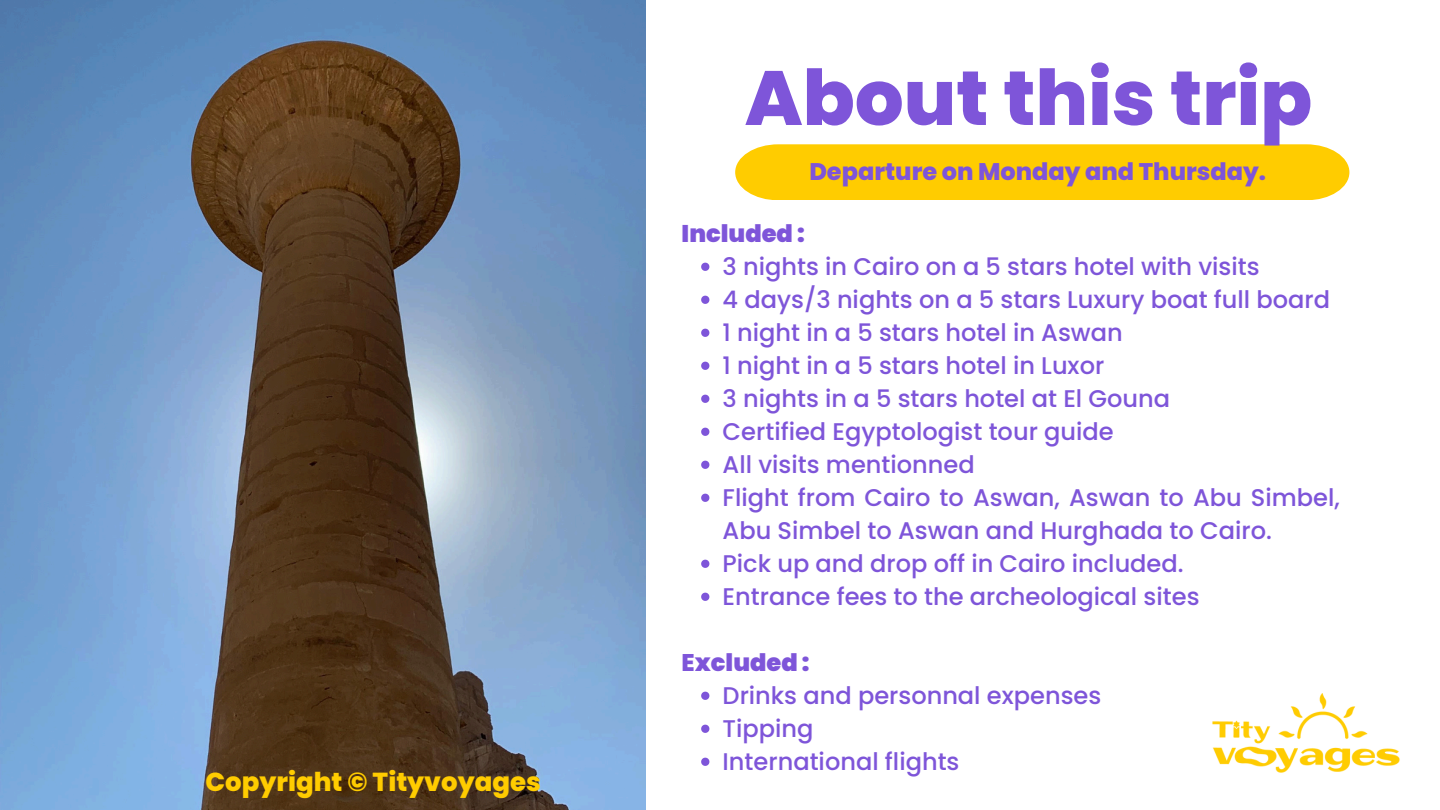
<style>
.page{position:relative;width:1440px;height:810px;background:#fff}
.page>*{position:absolute;margin:0;border:0;box-sizing:border-box;transform-origin:0 0}
.t1{font:800 76.7px "Poppins";color:#7e55d9}
.t2{font:800 26px "Poppins";color:#fc0}
.t3{font:500 24.1px/33px "Poppins";color:#7e55d9}
.t4{font:900 24.1px "Poppins";color:#7e55d9}
.t5{font:800 24px "Poppins";color:#7e55d9}
.s1{font-weight:800}
</style>
<div class="page">
<img style="left:0;top:0;width:646px;height:810px">
<div style="left:735px;top:144px;width:614px;height:56px;background:#fc0"></div>
<svg style="left:701px;top:263px;width:8px;height:8px"></svg>
<svg style="left:701px;top:296px;width:8px;height:8px"></svg>
<svg style="left:701px;top:329px;width:8px;height:8px"></svg>
<svg style="left:701px;top:362px;width:8px;height:8px"></svg>
<svg style="left:701px;top:395px;width:8px;height:8px"></svg>
<svg style="left:701px;top:428px;width:8px;height:8px"></svg>
<svg style="left:701px;top:461px;width:8px;height:8px"></svg>
<svg style="left:701px;top:494px;width:8px;height:8px"></svg>
<svg style="left:701px;top:560px;width:8px;height:8px"></svg>
<svg style="left:701px;top:593px;width:8px;height:8px"></svg>
<svg style="left:701px;top:692px;width:8px;height:8px"></svg>
<svg style="left:701px;top:725px;width:8px;height:8px"></svg>
<svg style="left:701px;top:758px;width:8px;height:8px"></svg>
<img style="left:1212px;top:693px;width:188px;height:80px">
<p class="t2" style="left:206px;top:763px;width:337px">Copyright © Tityvoyages</p>
<p class="t1" style="left:745px;top:44px;width:569px">About this trip</p>
<h2 class="t5" style="left:809px;top:154px;width:458px">Departure on Monday and Thursday.</h2>
<h1 class="t4" style="left:682px;top:217px;width:125px">Included :</h1>
<h2 class="t3" style="left:723px;top:250px;width:539px">3 nights in Cairo on a 5 stars hotel with visits</h2>
<h2 class="t3" style="left:723px;top:283px;width:609px">4 days/3 nights on a 5 stars Luxury boat full board</h2>
<p class="t3" style="left:723px;top:316px;width:402px">1 night in a 5 stars hotel in Aswan</p>
<p class="t3" style="left:723px;top:349px;width:383px">1 night in a 5 stars hotel in Luxor</p>
<p class="t3" style="left:723px;top:382px;width:449px">3 nights in a 5 stars hotel at El Gouna</p>
<p class="t3" style="left:723px;top:415px;width:393px">Certified Egyptologist tour guide</p>
<p class="t3" style="left:723px;top:448px;width:254px">All visits mentionned</p>
<p class="t3" style="left:723px;top:481px;width:619px">Flight from Cairo to Aswan, Aswan to Abu Simbel,<br>Abu Simbel to Aswan and Hurghada to Cairo.</p>
<p class="t3" style="left:723px;top:547px;width:463px">Pick up and drop off in Cairo included.</p>
<p class="t3" style="left:723px;top:580px;width:478px">Entrance fees to the archeological sites</p>
<p class="t4" style="left:682px;top:646px;width:129px"><span class="s1">E</span>xcluded :</p>
<p class="t3" style="left:723px;top:679px;width:380px">Drinks and personnal expenses</p>
<h2 class="t3" style="left:723px;top:712px;width:92px">Tipping</h2>
<p class="t3" style="left:723px;top:745px;width:238px">International flights</p>
</div>
